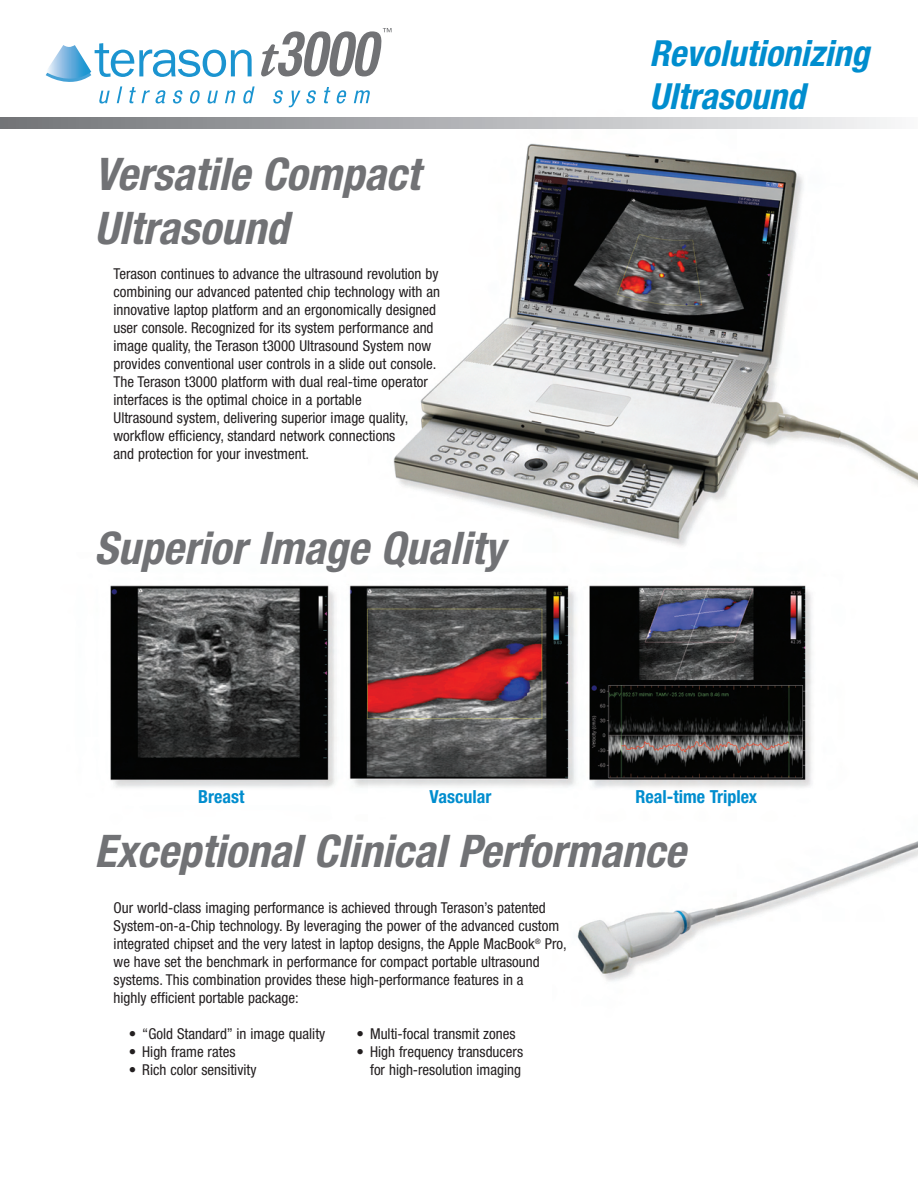
<style>
.page{position:relative;width:918px;height:1188px;background:#fff}
.page>*{position:absolute;margin:0;border:0;box-sizing:border-box;transform-origin:0 0}
.t1{font:italic 700 condensed 45px/54px "Helvetica Neue";color:#717275}
.t2{font:italic 700 condensed 36px/43.2px "Helvetica Neue";color:#008dce}
.t3{font:700 condensed 18px "Helvetica Neue";color:#008dce}
.t4{font:condensed 15px/18px "Helvetica Neue";color:#231f20}
</style>
<div class="page">
<img style="left:45px;top:75px;width:873px;height:906px">
<svg style="left:0;top:117px;width:918px;height:12px;background:#b3b4b7"></svg>
<svg style="left:46px;top:43px;width:209px;height:61px"></svg>
<svg style="left:273px;top:90px;width:10px;height:14px"></svg>
<svg style="left:289px;top:90px;width:27px;height:17px"></svg>
<svg style="left:324px;top:87px;width:6px;height:16px"></svg>
<svg style="left:336px;top:90px;width:11px;height:14px"></svg>
<svg style="left:354px;top:90px;width:16px;height:13px"></svg>
<svg style="left:261px;top:28px;width:131px;height:48px"></svg>
<h1 class="t1" style="left:94px;top:151px;width:327px">Versatile Compact<br>Ultrasound</h1>
<p class="t4" style="left:114px;top:266px;width:328px">Terason continues to advance the ultrasound revolution by combining our advanced patented chip technology with an innovative laptop platform and an ergonomically designed user console. Recognized for its system performance and image quality, the Terason t3000 Ultrasound System now provides conventional user controls in a slide out console.<br>The Terason t3000 platform with dual real-time operator interfaces is the optimal choice in a portable<br>Ultrasound system, delivering superior image quality, workflow efficiency, standard network connections<br>and protection for your investment.</p>
<h1 class="t1" style="left:94px;top:525px;width:412px">Superior Image Quality</h1>
<h2 class="t2" style="left:650px;top:35px;width:221px">Revolutionizing<br>Ultrasound</h2>
<p class="t3" style="left:198px;top:791px;width:48px">Breast</p>
<p class="t3" style="left:429px;top:791px;width:63px">Vascular</p>
<p class="t3" style="left:635px;top:791px;width:123px">Real-time Triplex</p>
<h1 class="t1" style="left:94px;top:827px;width:593px">Exceptional Clinical Performance</h1>
<p class="t4" style="left:114px;top:900px;width:455px">Our world-class imaging performance is achieved through Terason’s patented System-on-a-Chip technology. By leveraging the power of the advanced custom integrated chipset and the very latest in laptop designs, the Apple MacBook<sup>®</sup> Pro, we have set the benchmark in performance for compact portable ultrasound systems. This combination provides these high-performance features in a<br>highly efficient portable package:</p>
<p class="t4" style="left:129px;top:1026px;width:198px">• “Gold Standard” in image quality</p>
<p class="t4" style="left:357px;top:1026px;width:160px">• Multi-focal transmit zones</p>
<p class="t4" style="left:129px;top:1044px;width:108px">• High frame rates</p>
<p class="t4" style="left:357px;top:1044px;width:168px">• High frequency transducers</p>
<p class="t4" style="left:129px;top:1062px;width:129px">• Rich color sensitivity</p>
<p class="t4" style="left:370px;top:1062px;width:153px">for high-resolution imaging</p>
</div>
